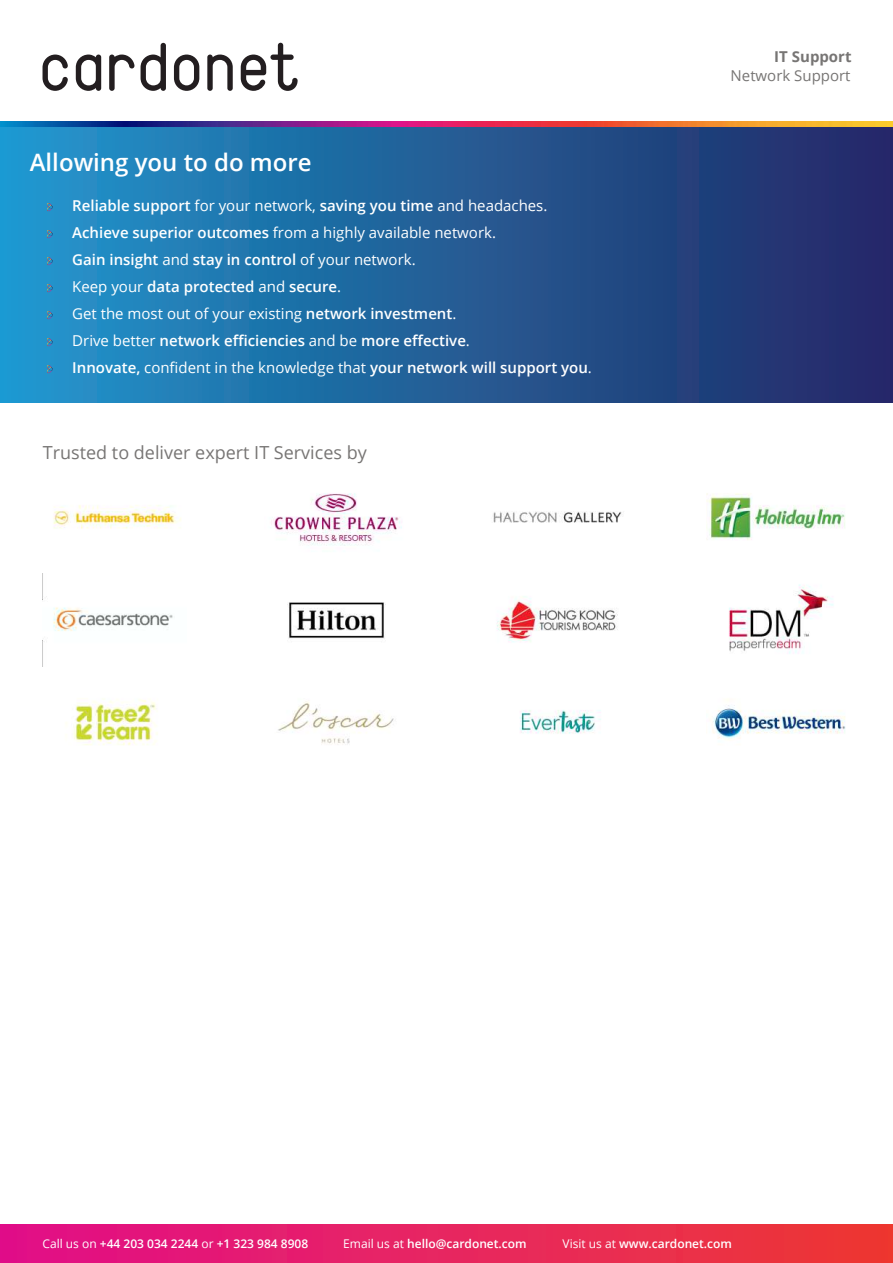
<style>
.page{position:relative;width:893px;height:1263px;background:#fff}
.page>*{position:absolute;margin:0;border:0;box-sizing:border-box;transform-origin:0 0}
.t1{font:600 24px "Open Sans";color:#fff}
.t2{font:18px "Open Sans";color:#777574}
.t3{font:600 15px/27px "Open Sans";color:#fff}
.t4{font:15px "Open Sans";color:#777574}
.t5{font:700 15px "Open Sans";color:#777574}
.t6{font:600 12px "Open Sans";color:#fff}
.s1{font-weight:400}
</style>
<div class="page">
<div style="left:0;top:1225px;width:893px;height:38px;background:linear-gradient(to right,#e10f8a,#ed3a33)"></div>
<svg style="left:43px;top:55px;width:25px;height:36px"></svg>
<svg style="left:76px;top:55px;width:25px;height:36px"></svg>
<svg style="left:174px;top:55px;width:25px;height:36px"></svg>
<svg style="left:207px;top:55px;width:26px;height:36px"></svg>
<svg style="left:141px;top:43px;width:25px;height:48px"></svg>
<svg style="left:109px;top:55px;width:26px;height:36px"></svg>
<svg style="left:241px;top:43px;width:57px;height:48px"></svg>
<img style="left:0;top:122px;width:893px;height:6px">
<img style="left:271px;top:493px;width:131px;height:53px">
<img style="left:712px;top:699px;width:134px;height:41px">
<img style="left:707px;top:493px;width:138px;height:47px">
<img style="left:278px;top:701px;width:116px;height:44px">
<img style="left:287px;top:602px;width:99px;height:37px">
<img style="left:46px;top:596px;width:127px;height:35px">
<img style="left:520px;top:710px;width:81px;height:24px">
<img style="left:66px;top:699px;width:92px;height:47px">
<img style="left:493px;top:511px;width:129px;height:12px">
<img style="left:497px;top:596px;width:121px;height:46px">
<img style="left:53px;top:505px;width:128px;height:24px">
<img style="left:729px;top:584px;width:105px;height:70px">
<div style="left:0;top:128px;width:893px;height:274px;background:linear-gradient(to right,#2097cd,#242664)"></div>
<svg style="left:47px;top:203px;width:7px;height:9px"></svg>
<svg style="left:47px;top:230px;width:7px;height:9px"></svg>
<svg style="left:47px;top:257px;width:7px;height:9px"></svg>
<svg style="left:47px;top:284px;width:7px;height:9px"></svg>
<svg style="left:47px;top:311px;width:7px;height:9px"></svg>
<svg style="left:47px;top:338px;width:7px;height:9px"></svg>
<svg style="left:47px;top:365px;width:7px;height:9px"></svg>
<h1 class="t1" style="left:30px;top:153px;width:283px">Allowing you to do more</h1>
<p class="t3" style="left:72px;top:194px;width:521px">Reliable support <span class="s1">for your network,</span> saving you time <span class="s1">and headaches.<br></span>Achieve superior outcomes <span class="s1">from a highly available network.<br></span>Gain insight <span class="s1">and</span> stay in control <span class="s1">of your network.<br>Keep your</span> data protected <span class="s1">and</span> secure<span class="s1">.<br>Get the most out of your existing</span> network investment<span class="s1">.<br>Drive better</span> network efficiencies <span class="s1">and be</span> more effective<span class="s1">.<br></span>Innovate, <span class="s1">confident in the knowledge that</span> your network will support you<span class="s1">.</span></p>
<p class="t2" style="left:43px;top:445px;width:326px">Trusted to deliver expert IT Services by</p>
<p class="t5" style="left:774px;top:50px;width:79px">IT Support</p>
<p class="t4" style="left:731px;top:70px;width:121px">Network Support</p>
<p class="t6" style="left:43px;top:1239px;width:267px"><span class="s1">Call us on</span> +44 203 034 2244 <span class="s1">or</span> +1 323 984 8908</p>
<p class="t6" style="left:343px;top:1239px;width:185px"><span class="s1">Email us at</span> hello@cardonet.com</p>
<p class="t6" style="left:563px;top:1239px;width:171px"><span class="s1">Visit us at</span> www.cardonet.com</p>
</div>
